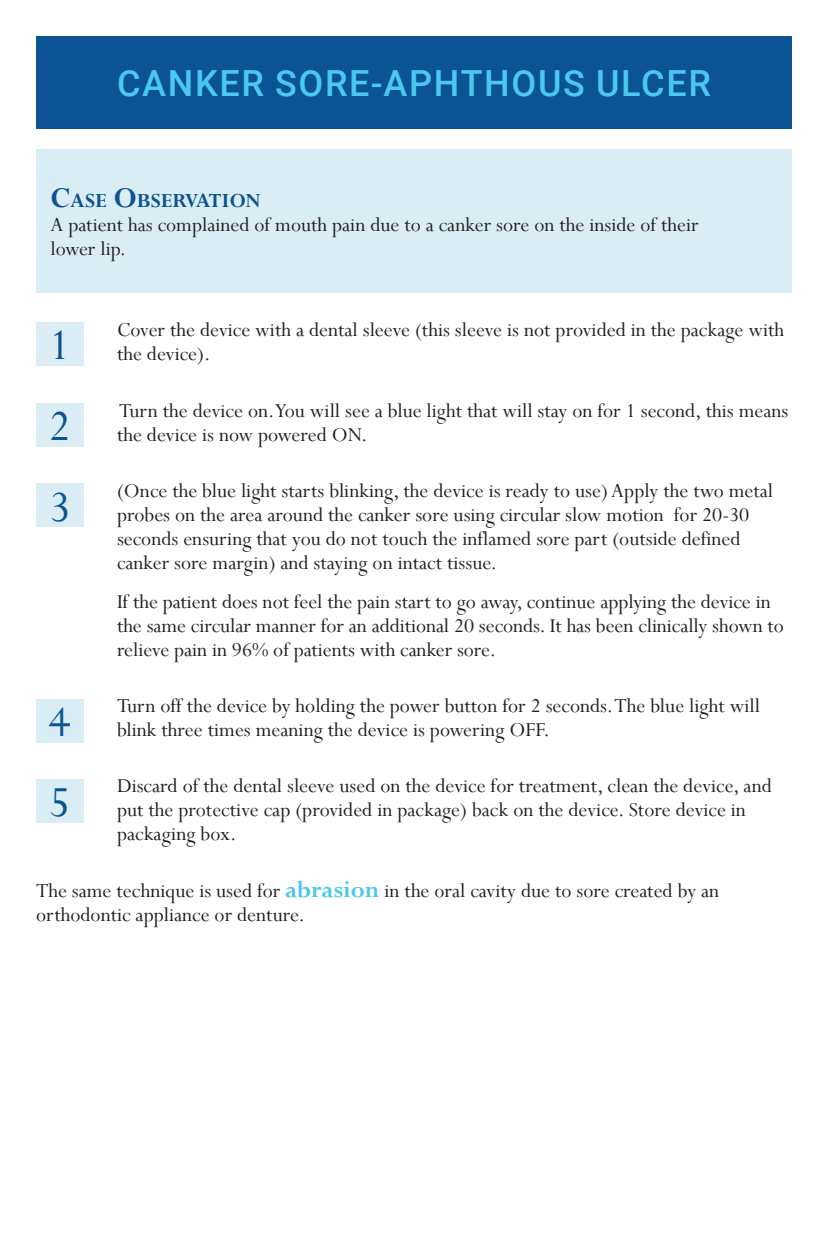
<style>
.page{position:relative;width:828px;height:1260px;background:#fff}
.page>*{position:absolute;margin:0;border:0;box-sizing:border-box;transform-origin:0 0}
.Number_for_Box_1{font:48px "Perpetua";color:#0b5393}
.Heading_1{font:500 36px "Roboto";letter-spacing:.045em;color:#4ac8ed}
.Heading_2{font:700 22.4px "Perpetua";color:#0b5393}
.Insrtructions_text{font:22px/24px "Perpetua";color:#231f20}
.s1{font-size:32px}
.s2{font-weight:700;font-size:26px;color:#4ac8ed}
</style>
<div class="page">
<div style="left:36px;top:36px;width:756px;height:93px;background:#0b5393"></div>
<div style="left:36px;top:323px;width:48px;height:43px;background:#daedf5"></div>
<div style="left:36px;top:403px;width:48px;height:43px;background:#daedf5"></div>
<div style="left:36px;top:484px;width:48px;height:43px;background:#daedf5"></div>
<div style="left:36px;top:149px;width:756px;height:144px;background:#daedf5"></div>
<div style="left:36px;top:699px;width:48px;height:43px;background:#daedf5"></div>
<div style="left:36px;top:779px;width:48px;height:43px;background:#daedf5"></div>
<p class="Heading_1" style="left:117px;top:58px;width:596px">CANKER SORE-APHTHOUS ULCER</p>
<p class="Heading_2" style="left:50px;top:186px;width:212px"><span class="s1">C</span>ASE <span class="s1">O</span>BSERVATION</p>
<p class="Insrtructions_text" style="left:50px;top:212px;width:650px">A patient has complained of mouth pain due to a canker sore on the inside of their lower lip.</p>
<p class="Insrtructions_text" style="left:117px;top:318px;width:669px">Cover the device with a dental sleeve (this sleeve is not provided in the package with the device).</p>
<p class="Insrtructions_text" style="left:117px;top:398px;width:673px">Turn the device on. You will see a blue light that will stay on for 1 second, this means the device is now powered ON.</p>
<p class="Insrtructions_text" style="left:117px;top:478px;width:658px">(Once the blue light starts blinking, the device is ready to use) Apply the two metal probes on the area around the canker sore using circular slow motion for 20-30 seconds ensuring that you do not touch the inflamed sore part (outside defined canker sore margin) and staying on intact tissue.</p>
<p class="Insrtructions_text" style="left:117px;top:589px;width:668px">If the patient does not feel the pain start to go away, continue applying the device in the same circular manner for an additional 20 seconds. It has been clinically shown to relieve pain in 96% of patients with canker sore.</p>
<p class="Insrtructions_text" style="left:117px;top:693px;width:644px">Turn off the device by holding the power button for 2 seconds. The blue light will blink three times meaning the device is powering OFF.</p>
<p class="Insrtructions_text" style="left:117px;top:774px;width:656px">Discard of the dental sleeve used on the device for treatment, clean the device, and put the protective cap (provided in package) back on the device. Store device in packaging box.</p>
<p class="Insrtructions_text" style="left:36px;top:878px;width:685px">The same technique is used for <span class="s2">abrasion</span> in the oral cavity due to sore created by an orthodontic appliance or denture.</p>
<p class="Number_for_Box_1" style="left:49px;top:315px;width:23px">1</p>
<p class="Number_for_Box_1" style="left:49px;top:396px;width:23px">2</p>
<p class="Number_for_Box_1" style="left:49px;top:477px;width:23px">3</p>
<p class="Number_for_Box_1" style="left:49px;top:692px;width:23px">4</p>
<p class="Number_for_Box_1" style="left:49px;top:772px;width:23px">5</p>
</div>
